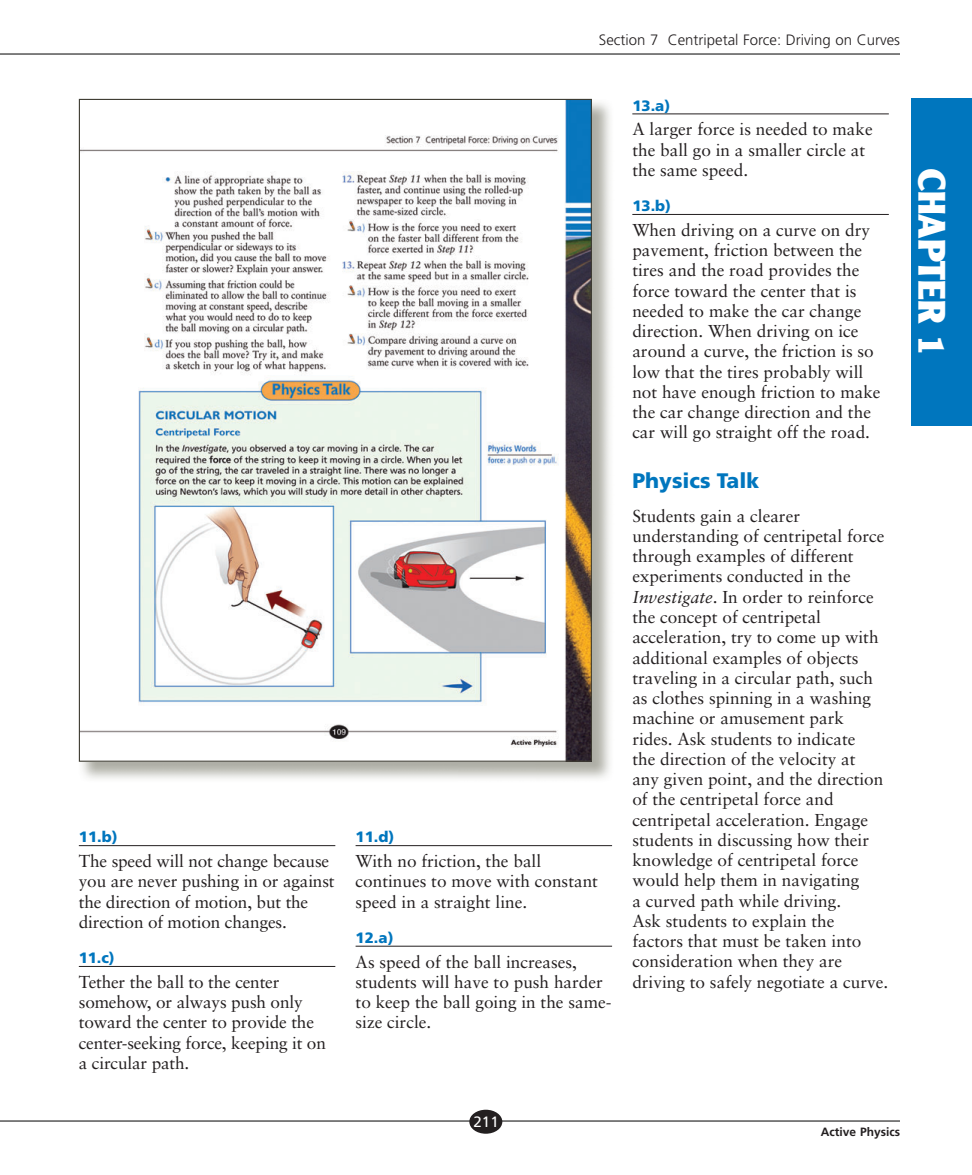
<style>
.page{position:relative;width:972px;height:1175px;background:#fff}
.page>*{position:absolute;margin:0;border:0;box-sizing:border-box;transform-origin:0 0}
.t1{font:900 37.5px "Clearface Gothic LH";color:#fff}
.t2{font:900 21px "Frutiger";color:#0076be}
.t3{font:17.25px/20.2px "Sabon";color:#231f20}
.t4{font:300 15px "Frutiger";color:#231f20}
.t5{font:900 15px "Frutiger";color:#0076be}
.t6{font:15px "Frutiger";color:#fff}
.t7{font:700 12px "Frutiger";color:#231f20}
.s1{font-style:italic}
</style>
<div class="page">
<img style="left:79px;top:102px;width:531px;height:677px">
<img style="left:81px;top:101px;width:509px;height:658px">
<hr style="left:79px;top:845px;width:256px;height:1px;background:#231f20">
<hr style="left:79px;top:966px;width:256px;height:1px;background:#231f20">
<hr style="left:356px;top:845px;width:256px;height:1px;background:#231f20">
<hr style="left:356px;top:945px;width:256px;height:1px;background:#231f20">
<hr style="left:632px;top:114px;width:257px;height:1px;background:#231f20">
<hr style="left:632px;top:214px;width:257px;height:1px;background:#231f20">
<hr style="left:0;top:1120px;width:900px;height:1px;background:#000">
<hr style="left:0;top:54px;width:900px;height:1px;background:#000">
<div style="left:469px;top:1109px;width:33px;height:24px;background:#231f20;border-radius:50%"></div>
<div style="left:911px;top:99px;width:61px;height:327px;background:#0076be"></div>
<p class="t5" style="left:79px;top:831px;width:40px">11.b)</p>
<p class="t3" style="left:79px;top:852px;width:257px">The speed will not change because you are never pushing in or against the direction of motion, but the direction of motion changes.</p>
<p class="t5" style="left:79px;top:951px;width:37px">11.c)</p>
<p class="t3" style="left:79px;top:973px;width:249px">Tether the ball to the center somehow, or always push only toward the center to provide the center-seeking force, keeping it on a circular path.</p>
<p class="t4" style="left:599px;top:34px;width:303px">Section 7 Centripetal Force: Driving on Curves</p>
<p class="t5" style="left:356px;top:831px;width:40px">11.d)</p>
<p class="t3" style="left:356px;top:852px;width:244px">With no friction, the ball continues to move with constant speed in a straight line.</p>
<p class="t5" style="left:356px;top:931px;width:39px">12.a)</p>
<p class="t3" style="left:356px;top:953px;width:257px">As speed of the ball increases, students will have to push harder to keep the ball going in the same&shy;size circle.</p>
<p class="t5" style="left:632px;top:99px;width:39px">13.a)</p>
<p class="t3" style="left:632px;top:121px;width:242px">A larger force is needed to make the ball go in a smaller circle at the same speed.</p>
<p class="t5" style="left:632px;top:200px;width:40px">13.b)</p>
<p class="t3" style="left:632px;top:221px;width:250px">When driving on a curve on dry pavement, friction between the tires and the road provides the force toward the center that is needed to make the car change direction. When driving on ice around a curve, the friction is so low that the tires probably will not have enough friction to make the car change direction and the car will go straight off the road.</p>
<p class="t2" style="left:632px;top:472px;width:128px">Physics Talk</p>
<p class="t3" style="left:632px;top:507px;width:257px">Students gain a clearer understanding of centripetal force through examples of different experiments conducted in the<br><span class="s1">Investigate</span>. In order to reinforce the concept of centripetal acceleration, try to come up with additional examples of objects traveling in a circular path, such as clothes spinning in a washing machine or amusement park rides. Ask students to indicate<br>the direction of the velocity at<br>any given point, and the direction of the centripetal force and centripetal acceleration. Engage students in discussing how their knowledge of centripetal force would help them in navigating<br>a curved path while driving.<br>Ask students to explain the factors that must be taken into consideration when they are driving to safely negotiate a curve.</p>
<h1 class="t1" style="left:945px;top:168px;width:190px;rotate:90deg">CHAPTER 1</h1>
<p class="t6" style="left:474px;top:1115px;width:27px">211</p>
<p class="t7" style="left:821px;top:1127px;width:81px">Active Physics</p>
</div>
